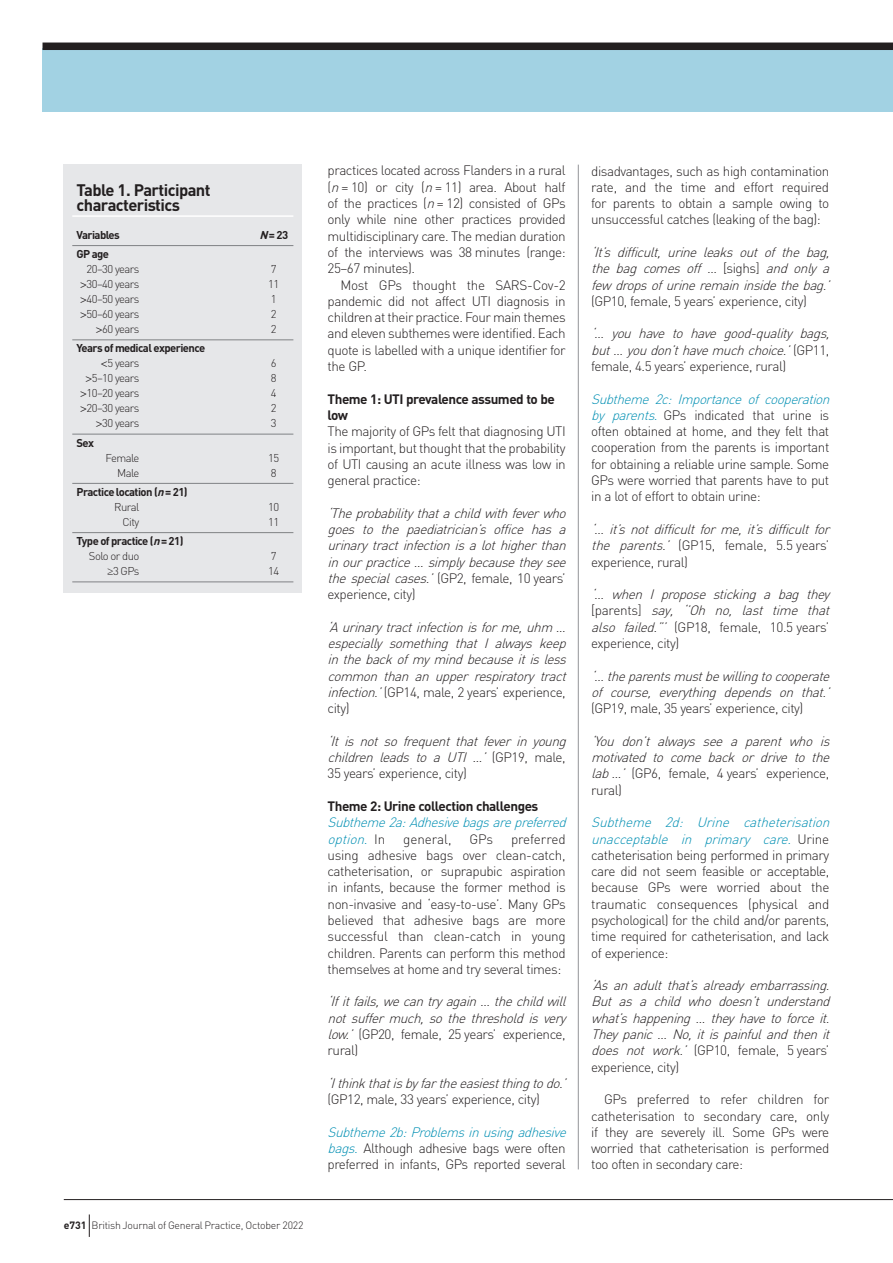
<style>
.page{position:relative;width:893px;height:1263px;background:#fff}
.page>*{position:absolute;margin:0;border:0;box-sizing:border-box;transform-origin:0 0}
.t1{font:700 16.5px/15px "DIN";letter-spacing:-.035em;color:#231f20}
.t2{font:300 13.5px/16.4px "DIN";letter-spacing:-.035em;color:#231f20;text-align:justify}
.t3{font:italic 300 13.5px/16.4px "DIN";color:#231f20}
.t4{font:700 13.5px/16.4px "DIN";letter-spacing:-.035em;color:#231f20}
.t5{font:italic 300 13.5px/16.4px "DIN";color:#008fb3}
.t6{font:300 13.5px "DIN";letter-spacing:-.005em;color:#231f20}
.t7{font:300 11.25px "DIN";letter-spacing:-.05em;color:#231f20}
.t8{font:700 11.25px/15px "DIN";letter-spacing:-.05em;color:#231f20}
.t9{font:300 10.5px "DIN";letter-spacing:-.025em;color:#231f20}
.s1{font-style:italic}
.s2{font-family:"Helvetica"}
.s3{font-family:"Helvetica";font-weight:300}
.s4{font-weight:300}
.s5{font-weight:700}
.s6{font-style:normal}
.s7{font-style:normal;color:#231f20}
.s8{font-style:italic;color:#008fb3}
</style>
<div class="page">
<div style="left:43px;top:48px;width:850px;height:64px;background:#a2d2e3"></div>
<div style="left:43px;top:43px;width:850px;height:7px;background:#231f20"></div>
<hr style="left:578px;top:165px;width:1px;height:1004px;background:#939598">
<div style="left:64px;top:165px;width:238px;height:428px;background:#e6e7e9"></div>
<hr style="left:72px;top:215px;width:221px;height:2px;background:#fff">
<hr style="left:72px;top:245px;width:221px;height:1px;background:#808285">
<hr style="left:72px;top:339px;width:221px;height:1px;background:#808285">
<hr style="left:72px;top:434px;width:221px;height:1px;background:#808285">
<hr style="left:72px;top:483px;width:221px;height:1px;background:#808285">
<hr style="left:72px;top:532px;width:221px;height:1px;background:#808285">
<hr style="left:72px;top:581px;width:221px;height:1px;background:#808285">
<hr style="left:64px;top:1199px;width:829px;height:1px;background:#231f20">
<svg style="left:89px;top:1214px;width:1px;height:23px"></svg>
<p class="t1" style="left:77px;top:182px;width:136px">Table 1. Participant characteristics</p>
<p class="t8" style="left:77px;top:227px;width:45px">Variables</p>
<p class="t8" style="left:259px;top:227px;width:30px"><span class="s1">N</span>= 23</p>
<p class="t8" style="left:77px;top:246px;width:34px">GP age</p>
<p class="t7" style="left:87px;top:262px;width:54px">20–30 years</p>
<p class="t7" style="left:271px;top:262px;width:7px">7</p>
<p class="t7" style="left:80px;top:277px;width:61px"><span class="s2">&gt;</span>30–40 years</p>
<p class="t7" style="left:268px;top:277px;width:13px">11</p>
<p class="t7" style="left:80px;top:292px;width:61px"><span class="s2">&gt;</span>40–50 years</p>
<p class="t7" style="left:271px;top:292px;width:7px">1</p>
<p class="t7" style="left:80px;top:307px;width:61px"><span class="s2">&gt;</span>50–60 years</p>
<p class="t7" style="left:271px;top:307px;width:7px">2</p>
<p class="t7" style="left:95px;top:322px;width:45px"><span class="s2">&gt;</span>60 years</p>
<p class="t7" style="left:271px;top:322px;width:7px">2</p>
<p class="t8" style="left:101px;top:340px;width:106px;text-indent:-24px">Years of medical experience <span class="s3">&lt;</span><span class="s4">5 years</span></p>
<p class="t7" style="left:271px;top:356px;width:7px">6</p>
<p class="t7" style="left:85px;top:371px;width:56px"><span class="s2">&gt;</span>5–10 years</p>
<p class="t7" style="left:271px;top:371px;width:7px">8</p>
<p class="t7" style="left:80px;top:386px;width:61px"><span class="s2">&gt;</span>10–20 years</p>
<p class="t7" style="left:271px;top:386px;width:7px">4</p>
<p class="t7" style="left:80px;top:401px;width:61px"><span class="s2">&gt;</span>20–30 years</p>
<p class="t7" style="left:271px;top:401px;width:7px">2</p>
<p class="t7" style="left:95px;top:416px;width:45px"><span class="s2">&gt;</span>30 years</p>
<p class="t7" style="left:271px;top:416px;width:7px">3</p>
<p class="t8" style="left:77px;top:435px;width:19px">Sex</p>
<p class="t7" style="left:106px;top:451px;width:35px">Female</p>
<p class="t7" style="left:268px;top:451px;width:13px">15</p>
<p class="t7" style="left:117px;top:466px;width:24px">Male</p>
<p class="t7" style="left:271px;top:466px;width:7px">8</p>
<p class="t8" style="left:114px;top:484px;width:75px;text-indent:-38px">Practice location (<span class="s1">n</span>= 21)<br><span class="s4">Rural</span></p>
<p class="t7" style="left:268px;top:500px;width:13px">10</p>
<p class="t7" style="left:123px;top:515px;width:18px">City</p>
<p class="t7" style="left:268px;top:515px;width:13px">11</p>
<p class="t8" style="left:89px;top:533px;width:96px;text-indent:-12px">Type of practice (<span class="s1">n</span>= 21)<br><span class="s4">Solo or duo</span></p>
<p class="t7" style="left:271px;top:549px;width:7px">7</p>
<p class="t7" style="left:107px;top:564px;width:34px"><span class="s2">≥</span>3 GPs</p>
<p class="t7" style="left:268px;top:564px;width:13px">14</p>
<p class="t9" style="left:64px;top:1219px;width:241px"><span class="s5">e731</span> British Journal of General Practice, October 2022</p>
<p class="t2" style="left:328px;top:162px;width:240px">practices located across Flanders in a rural (<span class="s1">n</span>= 10) or city (<span class="s1">n</span>= 11) area. About half of the practices (<span class="s1">n</span>= 12) consisted of GPs only while nine other practices provided multidisciplinary care. The median duration of the interviews was 38 minutes (range:<br>25–67 minutes).</p>
<p class="t2" style="left:328px;top:276px;width:240px;text-indent:13px">Most GPs thought the SARS-Cov-2 pandemic did not affect UTI diagnosis in children at their practice. Four main themes and eleven subthemes were identified. Each quote is labelled with a unique identifier for the GP.</p>
<p class="t4" style="left:328px;top:390px;width:229px">Theme 1: UTI prevalence assumed to be low</p>
<p class="t2" style="left:328px;top:423px;width:240px">The majority of GPs felt that diagnosing UTI is important, but thought that the probability of UTI causing an acute illness was low in general practice:</p>
<p class="t3" style="left:328px;top:504px;width:244px">‘Theprobabilitythatachildwithfeverwho goes to the paediatrician’s office has a urinarytractinfectionisalothigherthan inourpractice… simplybecausetheysee thespecialcases.’<span class="s6">(GP2, female, 10 years’ experience, city)</span></p>
<p class="t3" style="left:328px;top:618px;width:244px">‘Aurinarytractinfectionisforme,uhm … especially something that I always keep inthebackofmymindbecauseitisless common than an upper respiratory tract infection.’<span class="s6">(GP14, male, 2 years’ experience, city)</span></p>
<p class="t3" style="left:328px;top:733px;width:244px">‘It is not so frequent that fever in young children leads to a UTI …’ <span class="s6">( G P 1 9 , m a l e ,<br>35 years’ experience, city)</span></p>
<p class="t4" style="left:328px;top:797px;width:212px">Theme 2: Urine collection challenges</p>
<p class="t5" style="left:328px;top:814px;width:244px">Subtheme2a:Adhesivebagsarepreferred option. <span class="s7">I n</span></p>
<p class="t6" style="left:403px;top:830px;width:50px">general,</p>
<p class="t2" style="left:469px;top:830px;width:25px">GPs</p>
<p class="t2" style="left:328px;top:830px;width:240px;text-indent:183px">preferred using adhesive bags over clean-catch, catheterisation, or suprapubic aspiration in infants, because the former method is non-invasive and ‘easy-to-use’. Many GPs believed that adhesive bags are more successful than clean-catch in young children. Parents can perform this method themselves at home and try several times:</p>
<p class="t3" style="left:328px;top:993px;width:244px">‘Ifitfails,wecantryagain… thechildwill notsuffermuch,sothethresholdisvery low.’ <span class="s6">(GP20, female, 25 years’ experience, rural)</span></p>
<p class="t3" style="left:328px;top:1075px;width:244px">‘Ithinkthatisbyfartheeasiestthingtodo.’</p>
<p class="t2" style="left:328px;top:1091px;width:214px">(GP12, male, 33 years’ experience, city)</p>
<p class="t2" style="left:328px;top:1124px;width:244px;text-align:left"><span class="s8">Subtheme2b:Problemsinusingadhesive bags.</span> Although adhesive bags were often preferred in infants, GPs reported several</p>
<p class="t2" style="left:591px;top:162px;width:240px">disadvantages, such as high contamination rate, and the time and effort required for parents to obtain a sample owing to unsuccessful catches (leaking of the bag):</p>
<p class="t3" style="left:591px;top:244px;width:244px;text-align:justify">‘It’s difficult, urine leaks out of the bag, the bag comes off … <span class="s6">[ s i g h s ]</span> and only a few dropsofurineremaininsidethebag.’</p>
<p class="t2" style="left:591px;top:293px;width:217px">(GP10, female, 5 years’ experience, city)</p>
<p class="t3" style="left:591px;top:325px;width:244px">‘… you have to have good-quality bags, but… youdon’thavemuchchoice.’<span class="s6">( G P 1 1 , female, 4.5 years’ experience, rural)</span></p>
<p class="t2" style="left:591px;top:390px;width:244px;text-align:left"><span class="s8">Subtheme 2c: Importance of cooperation by parents.</span> GPs indicated that urine is often obtained at home, and they felt that cooperation from the parents is important for obtaining a reliable urine sample. Some GPs were worried that parents have to put in a lot of effort to obtain urine:</p>
<p class="t3" style="left:591px;top:521px;width:244px">‘… it’s not difficult for me, it’s difficult for the parents.’ <span class="s6">(GP15, female, 5.5 years’ experience, rural)</span></p>
<p class="t3" style="left:591px;top:586px;width:244px">‘… when I propose sticking a bag they <span class="s6">[ p a r e n t s ]</span> say, ‘’Oh no, last time that also failed.”’ <span class="s6">(GP18, female, 10.5 years’ experience, city)</span></p>
<p class="t3" style="left:591px;top:667px;width:244px">‘… theparentsmustbewillingtocooperate of course, everything depends on that.’</p>
<p class="t2" style="left:591px;top:700px;width:214px">(GP19, male, 35 years’ experience, city)</p>
<p class="t3" style="left:591px;top:733px;width:244px">‘You don’t always see a parent who is motivated to come back or drive to the lab…’ <span class="s6">(GP6, female, 4 years’ experience, rural)</span></p>
<p class="t2" style="left:591px;top:814px;width:244px;text-align:left"><span class="s8">Subtheme 2d: Urine catheterisation unacceptable in primary care.</span> U r i n e catheterisation being performed in primary care did not seem feasible or acceptable, because GPs were worried about the traumatic consequences (physical and psychological) for the child and/or parents, time required for catheterisation, and lack of experience:</p>
<p class="t3" style="left:591px;top:977px;width:244px">‘As an adult that’s already embarrassing.<br>But as a child who doesn’t understand what’s happening … they have to force it.<br>Theypanic… No,itispainfulandthenit does not work.’ <span class="s6">(GP10, female, 5 years’ experience, city)</span></p>
<p class="t2" style="left:591px;top:1091px;width:240px;text-indent:13px">GPs preferred to refer children for catheterisation to secondary care, only if they are severely ill. Some GPs were worried that catheterisation is performed too often in secondary care:</p>
</div>
